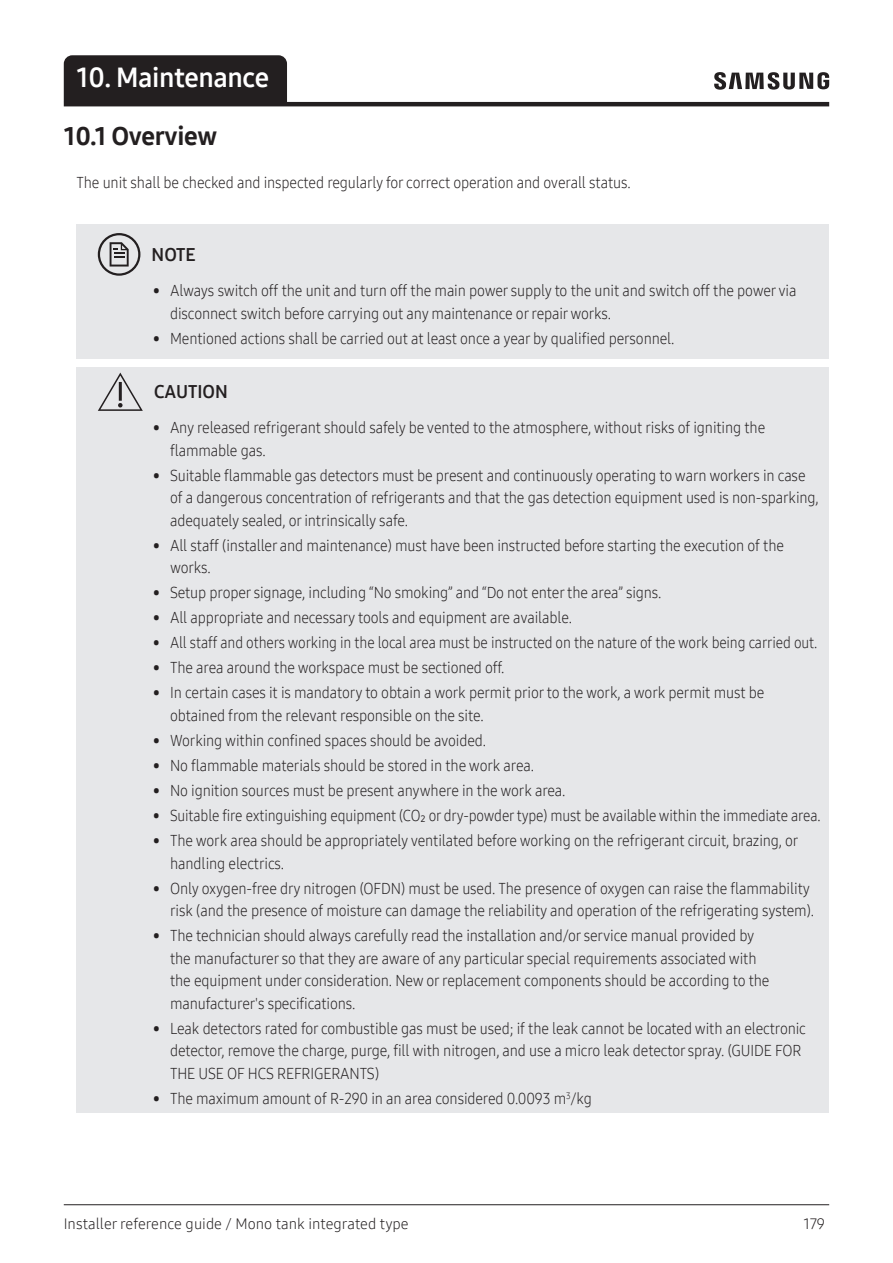
<style>
.page{position:relative;width:893px;height:1263px;background:#fff}
.page>*{position:absolute;margin:0;border:0;box-sizing:border-box;transform-origin:0 0}
.t1{font:27px "Samsung One 700";letter-spacing:-.01em;color:#fff}
.t2{font:25.5px "Samsung One 800";letter-spacing:-.01em;color:#231f20}
.t3{font:18px "Samsung One 700";color:#231f20}
.t4{font:15.75px/22.5px "Samsung One 300";letter-spacing:-.01em;color:#231f20;scale:.93 1}
.t5{font:15.75px "Samsung One 300";letter-spacing:-.01em;color:#231f20;scale:.9 1}
.t6{font:15px "Samsung One 300";color:#231f20}
</style>
<div class="page">
<div style="left:64px;top:55px;width:223px;height:47px;background:#231f20"></div>
<hr style="left:64px;top:102px;width:765px;height:4px;background:#231f20">
<hr style="left:64px;top:1204px;width:765px;height:1px;background:#231f20">
<svg style="left:714px;top:72px;width:115px;height:18px"></svg>
<div style="left:77px;top:224px;width:752px;height:134px;background:#e6e7e9"></div>
<svg style="left:110px;top:242px;width:19px;height:24px"></svg>
<div style="left:98px;top:233px;width:42px;height:43px;border:2px solid #231f20;border-radius:50%"></div>
<div style="left:77px;top:367px;width:752px;height:745px;background:#e6e7e9"></div>
<svg style="left:98px;top:373px;width:45px;height:38px"></svg>
<h1 class="t1" style="left:77px;top:59px;width:194px">10. Maintenance</h1>
<h2 class="t2" style="left:64px;top:119px;width:155px">10.1 Overview</h2>
<p class="t4" style="left:77px;top:171px;width:597px">The unit shall be checked and inspected regularly for correct operation and overall status.</p>
<p class="t3" style="left:152px;top:243px;width:46px">NOTE</p>
<p class="t4" style="left:170px;top:279px;width:675px;text-indent:-17px">• Always switch off the unit and turn off the main power supply to the unit and switch off the power via disconnect switch before carrying out any maintenance or repair works.</p>
<p class="t4" style="left:153px;top:327px;width:562px">• Mentioned actions shall be carried out at least once a year by qualified personnel.</p>
<p class="t3" style="left:154px;top:379px;width:75px">CAUTION</p>
<p class="t4" style="left:170px;top:416px;width:641px;text-indent:-17px">• Any released refrigerant should safely be vented to the atmosphere, without risks of igniting the flammable gas.</p>
<p class="t4" style="left:170px;top:464px;width:699px;text-indent:-17px">• Suitable flammable gas detectors must be present and continuously operating to warn workers in case of a dangerous concentration of refrigerants and that the gas detection equipment used is non-sparking, adequately sealed, or intrinsically safe.</p>
<p class="t4" style="left:170px;top:534px;width:662px;text-indent:-17px">• All staff (installer and maintenance) must have been instructed before starting the execution of the works.</p>
<p class="t4" style="left:153px;top:581px;width:548px">• Setup proper signage, including “No smoking” and “Do not enter the area” signs.</p>
<p class="t4" style="left:153px;top:606px;width:452px">• All appropriate and necessary tools and equipment are available.</p>
<p class="t5" style="left:153px;top:632px;width:740px">• All staff and others working in the local area must be instructed on the nature of the work being carried out.</p>
<p class="t4" style="left:153px;top:656px;width:379px">• The area around the workspace must be sectioned off.</p>
<p class="t4" style="left:170px;top:681px;width:640px;text-indent:-17px">• In certain cases it is mandatory to obtain a work permit prior to the work, a work permit must be obtained from the relevant responsible on the site.</p>
<p class="t4" style="left:153px;top:729px;width:360px">• Working within confined spaces should be avoided.</p>
<p class="t4" style="left:153px;top:754px;width:411px">• No flammable materials should be stored in the work area.</p>
<p class="t4" style="left:153px;top:779px;width:445px">• No ignition sources must be present anywhere in the work area.</p>
<p class="t5" style="left:153px;top:805px;width:743px">• Suitable fire extinguishing equipment (CO₂ or dry-powder type) must be available within the immediate area.</p>
<p class="t4" style="left:170px;top:829px;width:677px;text-indent:-17px">• The work area should be appropriately ventilated before working on the refrigerant circuit, brazing, or handling electrics.</p>
<p class="t4" style="left:153px;top:877px;width:712px;text-align:right">• Only oxygen-free dry nitrogen (OFDN) must be used. The presence of oxygen can raise the flammability risk (and the presence of moisture can damage the reliability and operation of the refrigerating system).</p>
<p class="t4" style="left:170px;top:924px;width:646px;text-indent:-17px">• The technician should always carefully read the installation and/or service manual provided by the manufacturer so that they are aware of any particular special requirements associated with the equipment under consideration. New or replacement components should be according to the manufacturer's specifications.</p>
<p class="t4" style="left:170px;top:1017px;width:685px;text-indent:-17px">• Leak detectors rated for combustible gas must be used; if the leak cannot be located with an electronic detector, remove the charge, purge, fill with nitrogen, and use a micro leak detector spray. (GUIDE FOR<br>THE USE OF HCS REFRIGERANTS)</p>
<p class="t4" style="left:153px;top:1087px;width:473px">• The maximum amount of R-290 in an area considered 0.0093 m<sup>3</sup>/kg</p>
<p class="t6" style="left:64px;top:1214px;width:346px">Installer reference guide / Mono tank integrated type</p>
<p class="t6" style="left:804px;top:1214px;width:23px">179</p>
</div>
